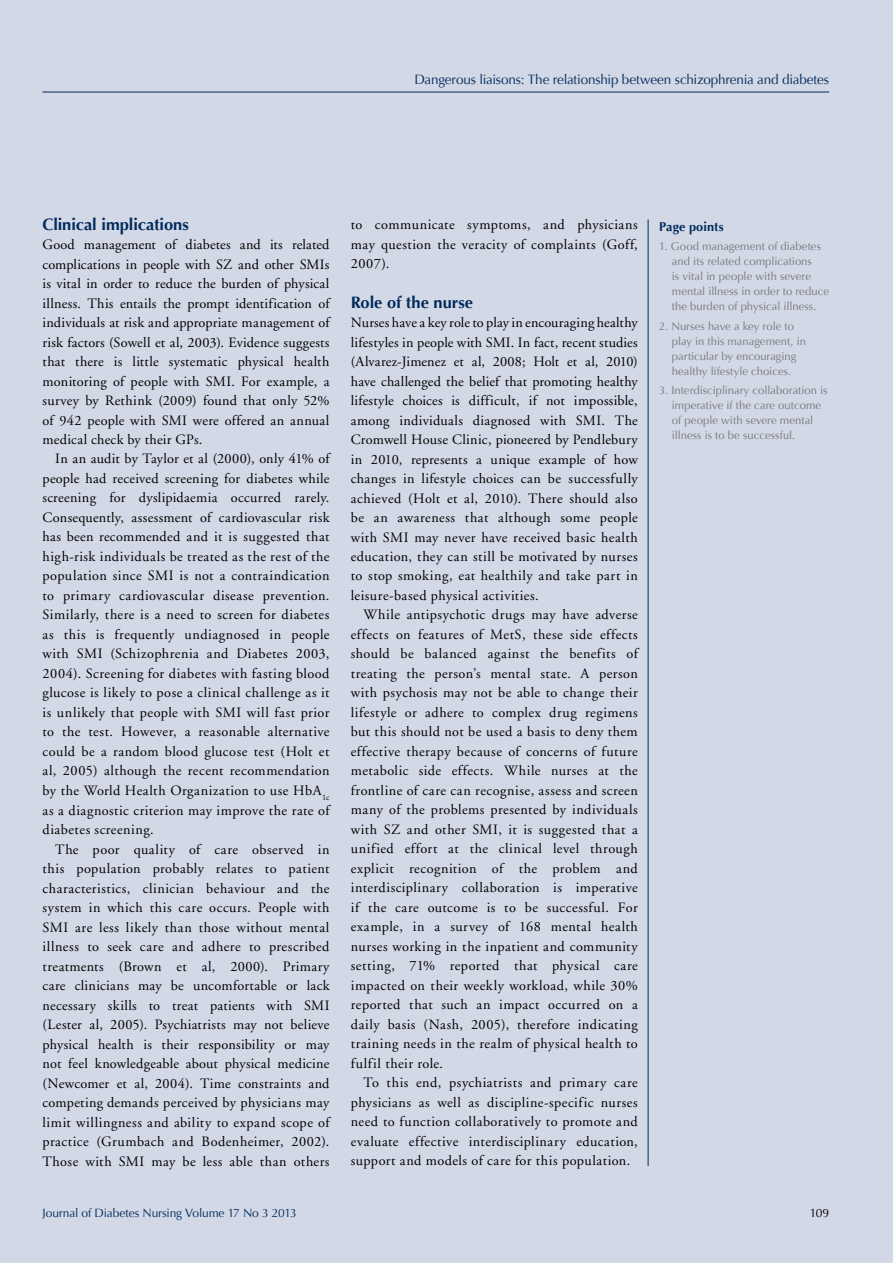
<style>
.page{position:relative;width:893px;height:1263px;background:#d3d8e6}
.page>*{position:absolute;margin:0;border:0;box-sizing:border-box;transform-origin:0 0}
.t1{font:700 16.5px "Optima";letter-spacing:-.005em;color:#002b5c}
.t2{font:14.25px/19.5px "Adobe Garamond";letter-spacing:.03em;color:#000;text-align:justify}
.t3{font:13.5px "Optima";letter-spacing:-.015em;color:#002b5c}
.t4{font:700 12.75px "Optima";letter-spacing:.005em;color:#002b5c}
.t5{font:12px "Optima";letter-spacing:-.015em;color:#002b5c}
.t6{font:12px "Optima";color:#000}
.t7{font:11.25px/15px "Optima";letter-spacing:.005em;color:#77787b}
</style>
<div class="page">
<hr style="left:43px;top:92px;width:786px;height:1px;background:#002b5c">
<hr style="left:648px;top:219px;width:1px;height:947px;background:#002b5c">
<p class="t3" style="left:414px;top:71px;width:416px">Dangerous liaisons: The relationship between schizophrenia and diabetes</p>
<p class="t1" style="left:43px;top:214px;width:148px">Clinical implications</p>
<p class="t2" style="left:43px;top:235px;width:289px">Good management of diabetes and its related complications in people with SZ and other SMIs is vital in order to reduce the burden of physical illness. This entails the prompt identification of individuals at risk and appropriate management of risk factors (Sowell et al, 2003). Evidence suggests that there is little systematic physical health monitoring of people with SMI. For example, a survey by Rethink (2009) found that only 52% of 942 people with SMI were offered an annual medical check by their GPs.</p>
<p class="t2" style="left:43px;top:450px;width:289px;text-indent:13px">In an audit by Taylor et al (2000), only 41% of people had received screening for diabetes while screening for dyslipidaemia occurred rarely.<br>Consequently, assessment of cardiovascular risk has been recommended and it is suggested that high-risk individuals be treated as the rest of the population since SMI is not a contraindication to primary cardiovascular disease prevention.<br>Similarly, there is a need to screen for diabetes as this is frequently undiagnosed in people with SMI (Schizophrenia and Diabetes 2003, 2004). Screening for diabetes with fasting blood glucose is likely to pose a clinical challenge as it is unlikely that people with SMI will fast prior to the test. However, a reasonable alternative could be a random blood glucose test (Holt et al, 2005) although the recent recommendation by the World Health Organization to use HbA<sub>1c </sub>as a diagnostic criterion may improve the rate of diabetes screening.</p>
<p class="t2" style="left:43px;top:840px;width:289px;text-indent:13px">The poor quality of care observed in this population probably relates to patient characteristics, clinician behaviour and the system in which this care occurs. People with SMI are less likely than those without mental illness to seek care and adhere to prescribed treatments (Brown et al, 2000). Primary care clinicians may be uncomfortable or lack necessary skills to treat patients with SMI (Lester al, 2005). Psychiatrists may not believe physical health is their responsibility or may not feel knowledgeable about physical medicine (Newcomer et al, 2004). Time constraints and competing demands perceived by physicians may limit willingness and ability to expand scope of practice (Grumbach and Bodenheimer, 2002).<br>Those with SMI may be less able than others</p>
<p class="t2" style="left:351px;top:215px;width:288px">to communicate symptoms, and physicians may question the veracity of complaints (Goff, 2007).</p>
<p class="t1" style="left:351px;top:292px;width:124px">Role of the nurse</p>
<p class="t2" style="left:351px;top:313px;width:289px">Nurses have a key role to play in encouraging healthy lifestyles in people with SMI. In fact, recent studies (Alvarez-Jimenez et al, 2008; Holt et al, 2010) have challenged the belief that promoting healthy lifestyle choices is difficult, if not impossible, among individuals diagnosed with SMI. The Cromwell House Clinic, pioneered by Pendlebury in 2010, represents a unique example of how changes in lifestyle choices can be successfully achieved (Holt et al, 2010). There should also be an awareness that although some people with SMI may never have received basic health education, they can still be motivated by nurses to stop smoking, eat healthily and take part in leisure-based physical activities.</p>
<p class="t2" style="left:351px;top:606px;width:289px;text-indent:13px">While antipsychotic drugs may have adverse effects on features of MetS, these side effects should be balanced against the benefits of treating the person’s mental state. A person with psychosis may not be able to change their lifestyle or adhere to complex drug regimens but this should not be used a basis to deny them effective therapy because of concerns of future metabolic side effects. While nurses at the frontline of care can recognise, assess and screen many of the problems presented by individuals with SZ and other SMI, it is suggested that a unified effort at the clinical level through explicit recognition of the problem and interdisciplinary collaboration is imperative if the care outcome is to be successful. For example, in a survey of 168 mental health nurses working in the inpatient and community setting, 71% reported that physical care impacted on their weekly workload, while 30% reported that such an impact occurred on a daily basis (Nash, 2005), therefore indicating training needs in the realm of physical health to fulfil their role.</p>
<p class="t2" style="left:351px;top:1073px;width:288px;text-indent:13px">To this end, psychiatrists and primary care physicians as well as discipline-specific nurses need to function collaboratively to promote and evaluate effective interdisciplinary education, support and models of care for this population.</p>
<p class="t4" style="left:659px;top:219px;width:66px">Page points</p>
<p class="t7" style="left:672px;top:239px;width:159px;text-indent:-13px">1. Good management of diabetes and its related complications<br>is vital in people with severe mental illness in order to reduce the burden of physical illness.</p>
<p class="t7" style="left:672px;top:318px;width:136px;text-indent:-13px">2. Nurses have a key role to play in this management, in particular by encouraging healthy lifestyle choices.</p>
<p class="t7" style="left:672px;top:383px;width:157px;text-indent:-13px">3. Interdisciplinary collaboration is imperative if the care outcome of people with severe mental illness is to be successful.</p>
<p class="t5" style="left:43px;top:1205px;width:256px">Journal of Diabetes Nursing Volume 17 No 3 2013</p>
<p class="t6" style="left:810px;top:1205px;width:21px">109</p>
</div>
